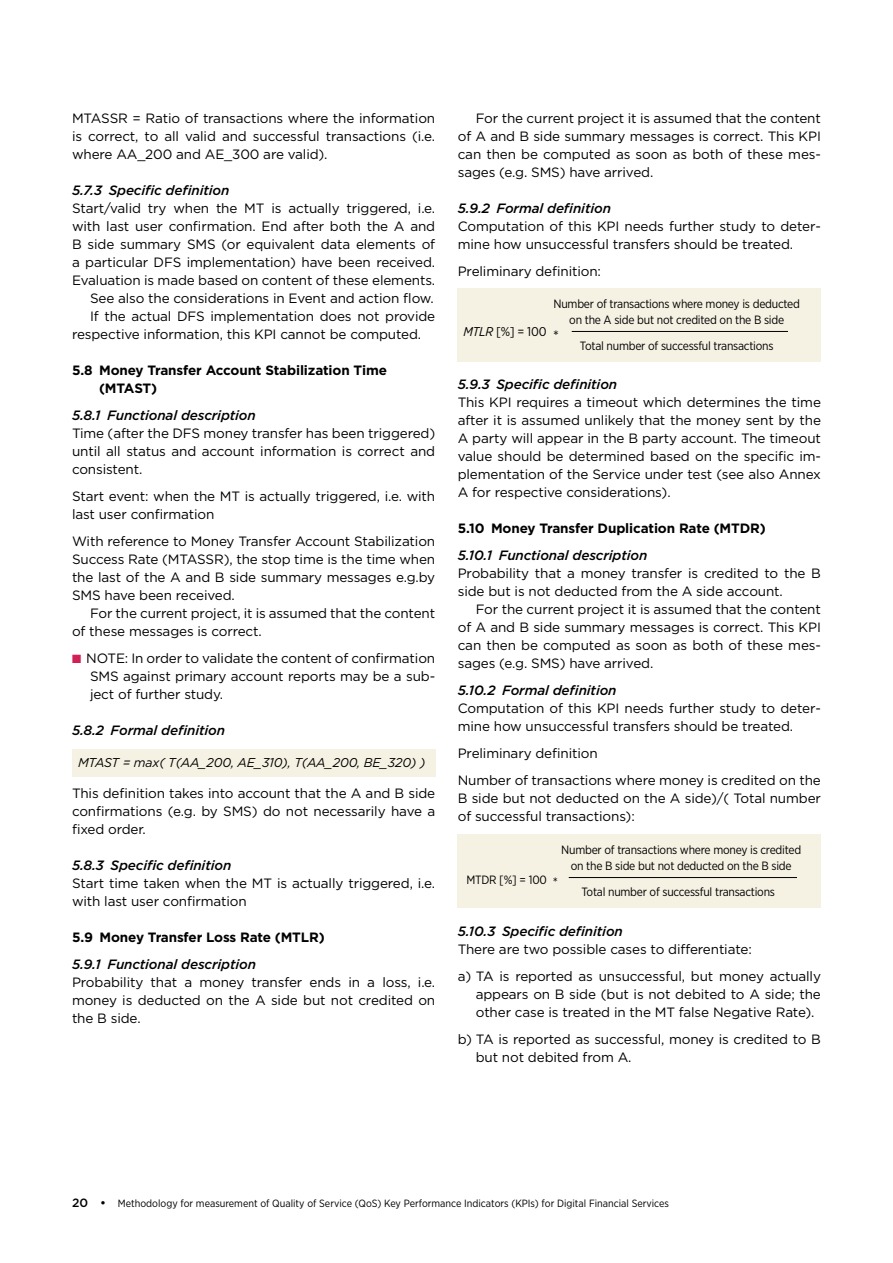
<style>
.page{position:relative;width:893px;height:1263px;background:#fff}
.page>*{position:absolute;margin:0;border:0;box-sizing:border-box;transform-origin:0 0}
.t1{font:13.5px/18px "Gotham";letter-spacing:-.01em;color:#000}
.t2{font:italic 500 13.5px "Gotham";letter-spacing:-.01em;color:#000}
.t3{font:700 13.5px/18px "Gotham";letter-spacing:-.01em;color:#000}
.t4{font:italic 12.75px "Gotham";letter-spacing:-.01em;color:#000}
.t5{font:12.75px "Gotham Narrow";color:#000}
.t6{font:12px/25.5px "Gotham Narrow";letter-spacing:-.02em;color:#000;text-align:center}
.t7{font:10.5px "Gotham Narrow";color:#000}
.s1{color:#d12053}
.s2{font-style:italic}
.s3{font-size:15px}
.s4{font-size:13.5px}
.s5{font-family:"Gotham";font-weight:500;font-size:12px}
</style>
<div class="page">
<div style="left:72px;top:749px;width:363px;height:28px;background:#f5f1e3"></div>
<div style="left:458px;top:288px;width:363px;height:48px;background:#f5f1e3"></div>
<div style="left:458px;top:331px;width:363px;height:30px;background:#f5f1e3"></div>
<hr style="left:572px;top:331px;width:216px;height:1px;background:#000">
<div style="left:458px;top:834px;width:363px;height:48px;background:#f5f1e3"></div>
<div style="left:458px;top:877px;width:363px;height:30px;background:#f5f1e3"></div>
<hr style="left:569px;top:877px;width:228px;height:1px;background:#000">
<p class="t1" style="left:72px;top:109px;width:365px;text-align:justify">MTASSR = Ratio of transactions where the information is correct, to all valid and successful transactions (i.e. where AA_200 and AE_300 are valid).</p>
<p class="t2" style="left:72px;top:182px;width:159px">5.7.3 Specific definition</p>
<p class="t1" style="left:72px;top:199px;width:365px">Start/valid try when the MT is actually triggered, i.e.</p>
<p class="t1" style="left:72px;top:217px;width:365px">with last user confirmation. End after both the A and</p>
<p class="t1" style="left:72px;top:235px;width:365px">B side summary SMS (or equivalent data elements of</p>
<p class="t1" style="left:72px;top:253px;width:365px">a particular DFS implementation) have been received.</p>
<p class="t1" style="left:72px;top:271px;width:365px">Evaluation is made based on content of these elements.</p>
<p class="t1" style="left:90px;top:289px;width:345px">See also the considerations in Event and action flow.</p>
<p class="t1" style="left:90px;top:307px;width:347px">If the actual DFS implementation does not provide</p>
<p class="t1" style="left:72px;top:325px;width:351px">respective information, this KPI cannot be computed.</p>
<p class="t3" style="left:99px;top:361px;width:289px;text-indent:-27px">5.8 Money Transfer Account Stabilization Time (MTAST)</p>
<p class="t2" style="left:72px;top:407px;width:185px">5.8.1 Functional description</p>
<p class="t1" style="left:72px;top:424px;width:365px;text-align:justify">Time (after the DFS money transfer has been triggered) until all status and account information is correct and consistent.</p>
<p class="t1" style="left:72px;top:487px;width:365px">Start event: when the MT is actually triggered, i.e. with last user confirmation</p>
<p class="t1" style="left:72px;top:532px;width:365px;text-align:justify">With reference to Money Transfer Account Stabilization Success Rate (MTASSR), the stop time is the time when the last of the A and B side summary messages e.g.by SMS have been received.</p>
<p class="t1" style="left:72px;top:604px;width:365px;text-indent:18px">For the current project, it is assumed that the content of these messages is correct.</p>
<p class="t1" style="left:90px;top:649px;width:347px;text-align:justify;text-indent:-18px"><span class="s1">■</span> NOTE: In order to validate the content of confirmation SMS against primary account reports may be a sub&shy;ject of further study.</p>
<p class="t2" style="left:72px;top:722px;width:155px">5.8.2 Formal definition</p>
<p class="t4" style="left:78px;top:754px;width:349px">MTAST = max( T(AA_200, AE_310), T(AA_200, BE_320) )</p>
<p class="t1" style="left:72px;top:784px;width:365px;text-align:justify">This definition takes into account that the A and B side confirmations (e.g. by SMS) do not necessarily have a fixed order.</p>
<p class="t2" style="left:72px;top:857px;width:161px">5.8.3 Specific definition</p>
<p class="t1" style="left:72px;top:874px;width:365px">Start time taken when the MT is actually triggered, i.e. with last user confirmation</p>
<p class="t3" style="left:72px;top:928px;width:254px">5.9 Money Transfer Loss Rate (MTLR)</p>
<p class="t2" style="left:72px;top:956px;width:186px">5.9.1 Functional description</p>
<p class="t1" style="left:72px;top:973px;width:365px;text-align:justify">Probability that a money transfer ends in a loss, i.e. money is deducted on the A side but not credited on the B side.</p>
<p class="t1" style="left:458px;top:109px;width:365px;text-align:justify;text-indent:18px">For the current project it is assumed that the content of A and B side summary messages is correct. This KPI can then be computed as soon as both of these mes&shy;sages (e.g. SMS) have arrived.</p>
<p class="t2" style="left:458px;top:200px;width:155px">5.9.2 Formal definition</p>
<p class="t1" style="left:458px;top:217px;width:365px">Computation of this KPI needs further study to deter&shy;mine how unsuccessful transfers should be treated.</p>
<p class="t1" style="left:458px;top:262px;width:145px">Preliminary definition:</p>
<p class="t6" style="left:553px;top:291px;width:248px">Number of transactions where money is deducted</p>
<p class="t5" style="left:463px;top:324px;width:97px"><span class="s2">MTLR</span> [%] = 100 <span class="s3">*</span></p>
<p class="t6" style="left:569px;top:307px;width:217px">on the A side but not credited on the B side<br>Total number of successful transactions</p>
<p class="t2" style="left:458px;top:375px;width:161px">5.9.3 Specific definition</p>
<p class="t1" style="left:458px;top:393px;width:365px;text-align:justify">This KPI requires a timeout which determines the time after it is assumed unlikely that the money sent by the A party will appear in the B party account. The timeout value should be determined based on the specific im&shy;plementation of the Service under test (see also Annex A for respective considerations).</p>
<p class="t3" style="left:458px;top:519px;width:310px">5.10 Money Transfer Duplication Rate (MTDR)</p>
<p class="t2" style="left:458px;top:546px;width:191px">5.10.1 Functional description</p>
<p class="t1" style="left:458px;top:564px;width:365px">Probability that a money transfer is credited to the B side but is not deducted from the A side account.</p>
<p class="t1" style="left:458px;top:600px;width:365px;text-align:justify;text-indent:18px">For the current project it is assumed that the content of A and B side summary messages is correct. This KPI can then be computed as soon as both of these mes&shy;sages (e.g. SMS) have arrived.</p>
<p class="t2" style="left:458px;top:681px;width:160px">5.10.2 Formal definition</p>
<p class="t1" style="left:458px;top:699px;width:365px">Computation of this KPI needs further study to deter&shy;mine how unsuccessful transfers should be treated.</p>
<p class="t1" style="left:458px;top:739px;width:365px;line-height:27px">Preliminary definition<br>Number of transactions where money is credited on the</p>
<p class="t1" style="left:458px;top:789px;width:365px">B side but not deducted on the A side)/( Total number of successful transactions):</p>
<p class="t6" style="left:561px;top:837px;width:241px">Number of transactions where money is credited</p>
<p class="t6" style="left:466px;top:867px;width:93px">MTDR [%] = 100 <span class="s4">*</span></p>
<p class="t6" style="left:571px;top:853px;width:222px">on the B side but not deducted on the B side<br>Total number of successful transactions</p>
<p class="t2" style="left:458px;top:923px;width:167px">5.10.3 Specific definition</p>
<p class="t1" style="left:458px;top:936px;width:365px;line-height:27px">There are two possible cases to differentiate:<br>a) TA is reported as unsuccessful, but money actually</p>
<p class="t1" style="left:476px;top:985px;width:347px">appears on B side (but is not debited to A side; the other case is treated in the MT false Negative Rate).</p>
<p class="t1" style="left:476px;top:1030px;width:347px;text-indent:-18px">b) TA is reported as successful, money is credited to B but not debited from A.</p>
<p class="t7" style="left:72px;top:1196px;width:598px"><span class="s5">20 •</span> Methodology for measurement of Quality of Service (QoS) Key Performance Indicators (KPIs) for Digital Financial Services</p>
</div>
